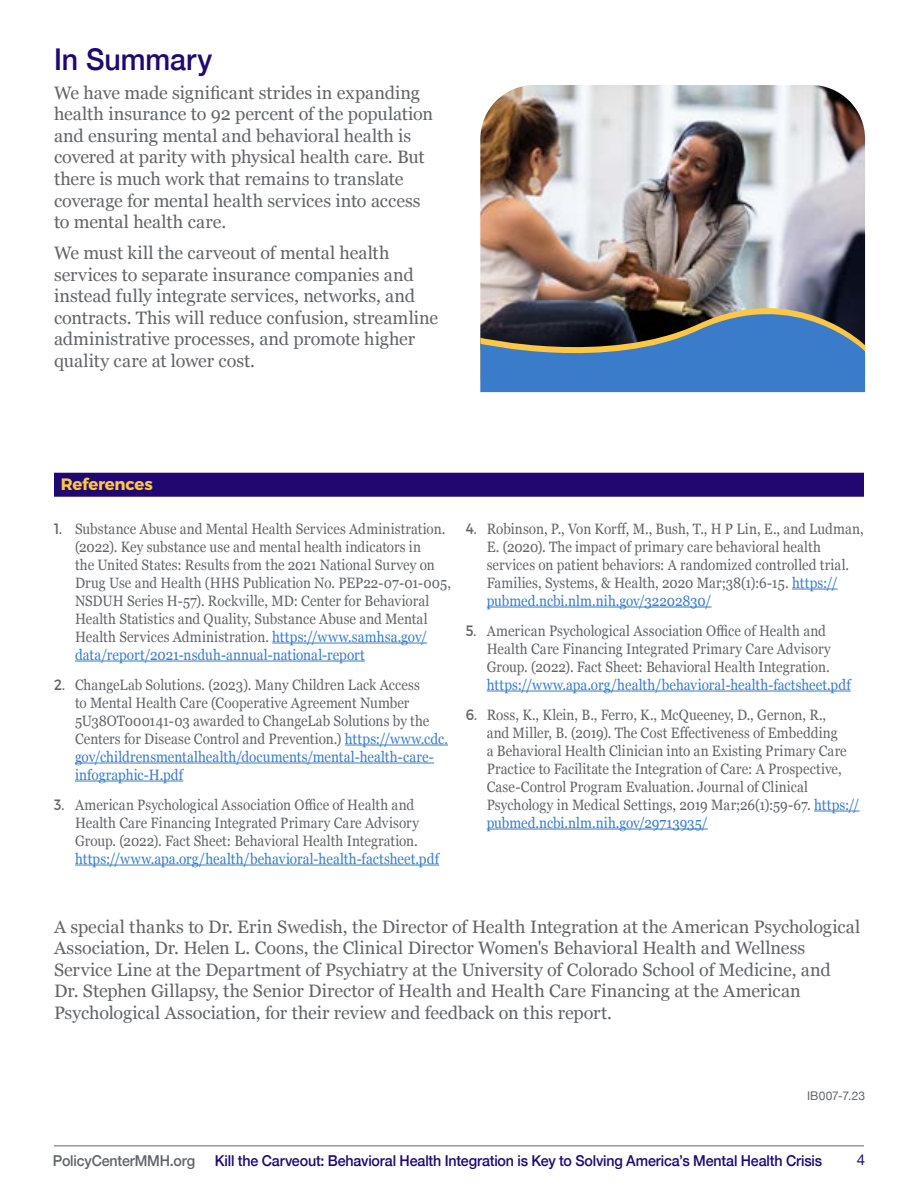
<style>
.page{position:relative;width:918px;height:1188px;background:#fff}
.page>*{position:absolute;margin:0;border:0;box-sizing:border-box;transform-origin:0 0}
.t1{font:500 30px "Helvetica Neue";color:#210870;scale:.95 1}
.t2{font:18px/21.6px "Georgia";letter-spacing:-.005em;color:#61656a}
.t3{font:700 16.5px "Montserrat";letter-spacing:-.015em;color:#ffc745}
.t4{font:15px/18px "Georgia";letter-spacing:.005em;color:#61656a;scale:.9 1}
.t5{font:15px "Georgia";letter-spacing:.005em;color:#3a7cc9;scale:.9 1}
.t6{font:500 15px "Helvetica Neue";letter-spacing:-.01em;color:#210870;scale:.95 1}
.t7{font:500 15px "Helvetica Neue";letter-spacing:-.01em;color:#61656a;scale:.95 1}
.t8{font:15px "Helvetica Neue";color:#210870}
.t9{font:12px "Helvetica Neue";letter-spacing:.01em;color:#61656a}
.s1{font-family:"Montserrat"}
.s2{color:#3a7cc9}
</style>
<div class="page">
<hr style="left:54px;top:1146px;width:810px;height:1px;background:#61656a">
<img style="left:480px;top:85px;width:385px;height:193px">
<img style="left:480px;top:278px;width:385px;height:114px">
<hr style="left:272px;top:643px;width:155px;height:1px;background:#3a7cc9">
<hr style="left:75px;top:661px;width:290px;height:1px;background:#3a7cc9">
<hr style="left:345px;top:745px;width:103px;height:1px;background:#3a7cc9">
<hr style="left:75px;top:763px;width:359px;height:1px;background:#3a7cc9">
<hr style="left:75px;top:781px;width:108px;height:1px;background:#3a7cc9">
<hr style="left:75px;top:865px;width:364px;height:1px;background:#3a7cc9">
<hr style="left:792px;top:589px;width:46px;height:1px;background:#3a7cc9">
<hr style="left:487px;top:607px;width:225px;height:1px;background:#3a7cc9">
<hr style="left:487px;top:691px;width:364px;height:1px;background:#3a7cc9">
<hr style="left:814px;top:811px;width:46px;height:1px;background:#3a7cc9">
<hr style="left:487px;top:829px;width:221px;height:1px;background:#3a7cc9">
<div style="left:54px;top:473px;width:810px;height:24px;background:#210870"></div>
<h1 class="t1" style="left:54px;top:35px;width:168px">In Summary</h1>
<p class="t2" style="left:54px;top:81px;width:381px">We have made significant strides in expanding health insurance to 92 percent of the population and ensuring mental and behavioral health is covered at parity with physical health care. But there is much work that remains to translate coverage for mental health services into access to mental health care.</p>
<p class="t2" style="left:54px;top:241px;width:386px">We must kill the carveout of mental health services to separate insurance companies and instead fully integrate services, networks, and contracts. This will reduce confusion, streamline administrative processes, and promote higher quality care at lower cost.</p>
<p class="t3" style="left:61px;top:474px;width:94px">References</p>
<p class="t4" style="left:75px;top:519px;width:420px;text-indent:-21px"><span class="s1">1.</span> Substance Abuse and Mental Health Services Administration. (2022). Key substance use and mental health indicators in<br>the United States: Results from the 2021 National Survey on Drug Use and Health (HHS Publication No. PEP22-07-01-005, NSDUH Series H-57). Rockville, MD: Center for Behavioral Health Statistics and Quality, Substance Abuse and Mental Health Services Administration. <span class="s2">https://www.samhsa.gov/ data/report/2021-nsduh-annual-national-report</span></p>
<p class="t4" style="left:75px;top:675px;width:416px;text-indent:-21px"><span class="s1">2.</span> ChangeLab Solutions. (2023). Many Children Lack Access<br>to Mental Health Care (Cooperative Agreement Number 5U38OT000141-03 awarded to ChangeLab Solutions by the Centers for Disease Control and Prevention.) <span class="s2">https://www.cdc. gov/childrensmentalhealth/documents/mental-health-care&shy;infographic-H.pdf</span></p>
<p class="t4" style="left:75px;top:795px;width:384px;text-indent:-21px"><span class="s1">3.</span> American Psychological Association Office of Health and<br>Health Care Financing Integrated Primary Care Advisory<br>Group. (2022). Fact Sheet: Behavioral Health Integration.</p>
<p class="t5" style="left:75px;top:848px;width:406px">https://www.apa.org/health/behavioral-health-factsheet.pdf</p>
<p class="t4" style="left:487px;top:519px;width:420px;text-indent:-21px"><span class="s1">4.</span> Robinson, P., Von Korff, M., Bush, T., H P Lin, E., and Ludman, E. (2020). The impact of primary care behavioral health services on patient behaviors: A randomized controlled trial.<br>Families, Systems, &amp; Health, 2020 Mar;38(1):6-15. <span class="s2">https:// pubmed.ncbi.nlm.nih.gov/32202830/</span></p>
<p class="t4" style="left:487px;top:621px;width:384px;text-indent:-21px"><span class="s1">5.</span> American Psychological Association Office of Health and<br>Health Care Financing Integrated Primary Care Advisory<br>Group. (2022). Fact Sheet: Behavioral Health Integration.</p>
<p class="t5" style="left:487px;top:674px;width:406px">https://www.apa.org/health/behavioral-health-factsheet.pdf</p>
<p class="t4" style="left:487px;top:705px;width:416px;text-indent:-21px"><span class="s1">6.</span> Ross, K., Klein, B., Ferro, K., McQueeney, D., Gernon, R.,<br>and Miller, B. (2019). The Cost Effectiveness of Embedding<br>a Behavioral Health Clinician into an Existing Primary Care Practice to Facilitate the Integration of Care: A Prospective, Case-Control Program Evaluation. Journal of Clinical Psychology in Medical Settings, 2019 Mar;26(1):59-67. <span class="s2">https:// pubmed.ncbi.nlm.nih.gov/29713935/</span></p>
<p class="t2" style="left:54px;top:915px;width:808px">A special thanks to Dr. Erin Swedish, the Director of Health Integration at the American Psychological Association, Dr. Helen L. Coons, the Clinical Director Women's Behavioral Health and Wellness Service Line at the Department of Psychiatry at the University of Colorado School of Medicine, and<br>Dr. Stephen Gillapsy, the Senior Director of Health and Health Care Financing at the American Psychological Association, for their review and feedback on this report.</p>
<p class="t9" style="left:807px;top:1087px;width:60px">IB007-7.23</p>
<p class="t7" style="left:53px;top:1148px;width:151px">PolicyCenterMMH.org</p>
<p class="t6" style="left:215px;top:1148px;width:641px">Kill the Carveout: Behavioral Health Integration is Key to Solving America’s Mental Health Crisis</p>
<p class="t8" style="left:857px;top:1149px;width:10px">4</p>
</div>
